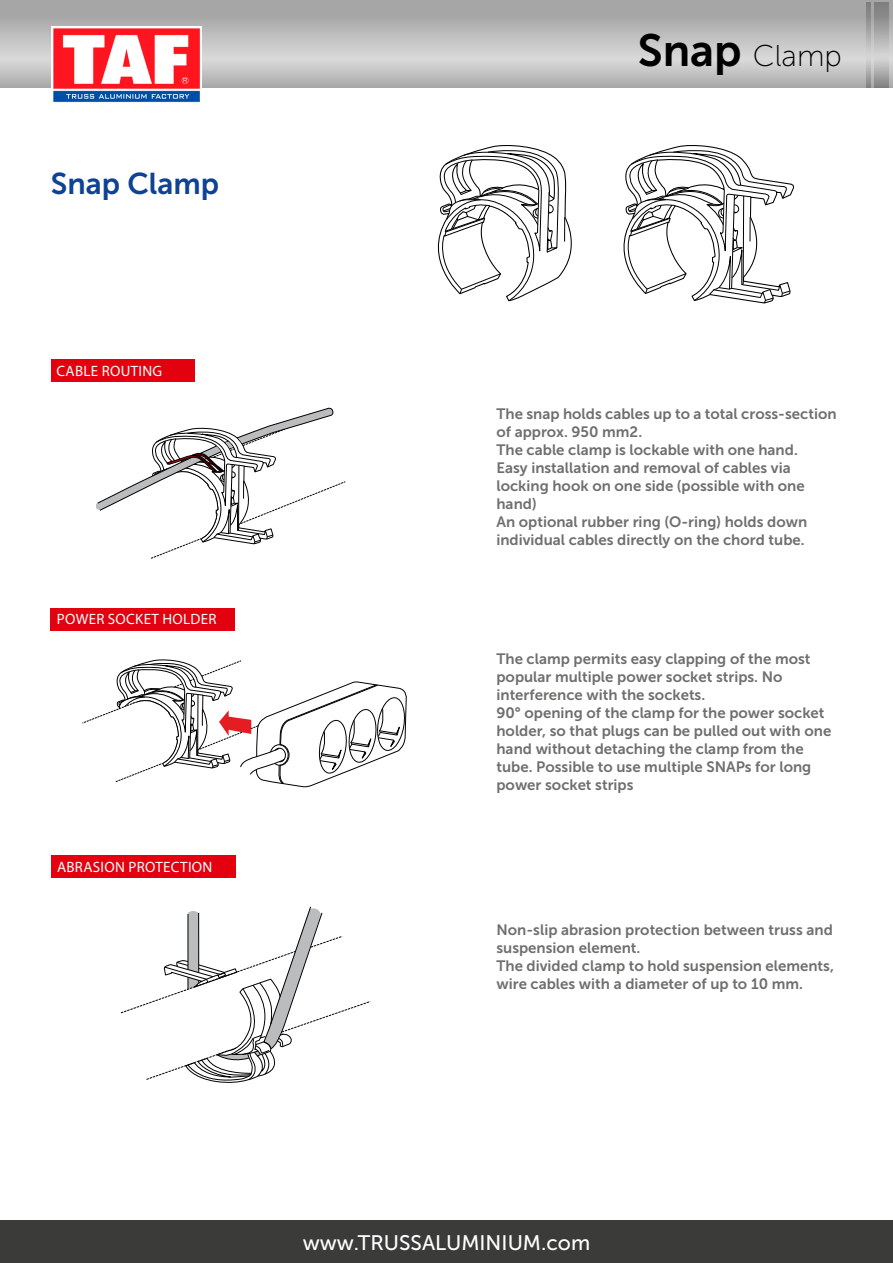
<style>
.page{position:relative;width:893px;height:1263px;background:#fff}
.page>*{position:absolute;margin:0;border:0;box-sizing:border-box;transform-origin:0 0}
.t1{font:30px "Museo Sans 100";color:#000}
.t2{font:30px "Museo Sans 700";color:#0f4295}
.t3{font:21px "Museo Sans 500";color:#fff}
.t4{font:15px/18px "Museo Sans 700";color:#6f6f6e}
.t5{font:15px "Myriad Pro";letter-spacing:.02em;color:#fff}
.s1{font-family:"Museo Sans 700";font-size:45px}
</style>
<div class="page">
<svg style="left:0;top:0;width:893px;height:87px;background:#bbb"></svg>
<svg style="left:874px;top:2px;width:15px;height:85px"></svg>
<svg style="left:866px;top:2px;width:5px;height:85px"></svg>
<img style="left:52px;top:27px;width:150px;height:76px">
<svg style="left:96px;top:407px;width:250px;height:152px"></svg>
<div style="left:0;top:1220px;width:893px;height:43px;background:#3b3b3a"></div>
<svg style="left:82px;top:659px;width:325px;height:129px"></svg>
<svg style="left:120px;top:906px;width:251px;height:177px"></svg>
<div style="left:52px;top:359px;width:143px;height:23px;background:#e3000f"></div>
<div style="left:51px;top:608px;width:184px;height:22px;background:#e3000f"></div>
<div style="left:51px;top:855px;width:184px;height:22px;background:#e3000f"></div>
<svg style="left:437px;top:145px;width:135px;height:157px"></svg>
<svg style="left:623px;top:145px;width:171px;height:159px"></svg>
<h1 class="t2" style="left:51px;top:167px;width:170px">Snap Clamp</h1>
<p class="t5" style="left:56px;top:362px;width:107px">CABLE ROUTING</p>
<p class="t5" style="left:57px;top:610px;width:161px">POWER SOCKET HOLDER</p>
<p class="t5" style="left:57px;top:858px;width:157px">ABRASION PROTECTION</p>
<h1 class="t1" style="left:638px;top:40px;width:206px"><span class="s1">Snap</span> Clamp</h1>
<p class="t4" style="left:496px;top:405px;width:342px">The snap holds cables up to a total cross-section of approx. 950 mm2.<br>The cable clamp is lockable with one hand.<br>Easy installation and removal of cables via locking hook on one side (possible with one hand)<br>An optional rubber ring (O-ring) holds down individual cables directly on the chord tube.</p>
<p class="t4" style="left:496px;top:650px;width:336px">The clamp permits easy clapping of the most popular multiple power socket strips. No interference with the sockets.<br>90° opening of the clamp for the power socket holder, so that plugs can be pulled out with one hand without detaching the clamp from the tube. Possible to use multiple SNAPs for long power socket strips</p>
<p class="t4" style="left:496px;top:921px;width:339px">Non-slip abrasion protection between truss and suspension element.<br>The divided clamp to hold suspension elements, wire cables with a diameter of up to 10 mm.</p>
<h2 class="t3" style="left:303px;top:1231px;width:289px">www.TRUSSALUMINIUM.com</h2>
</div>
